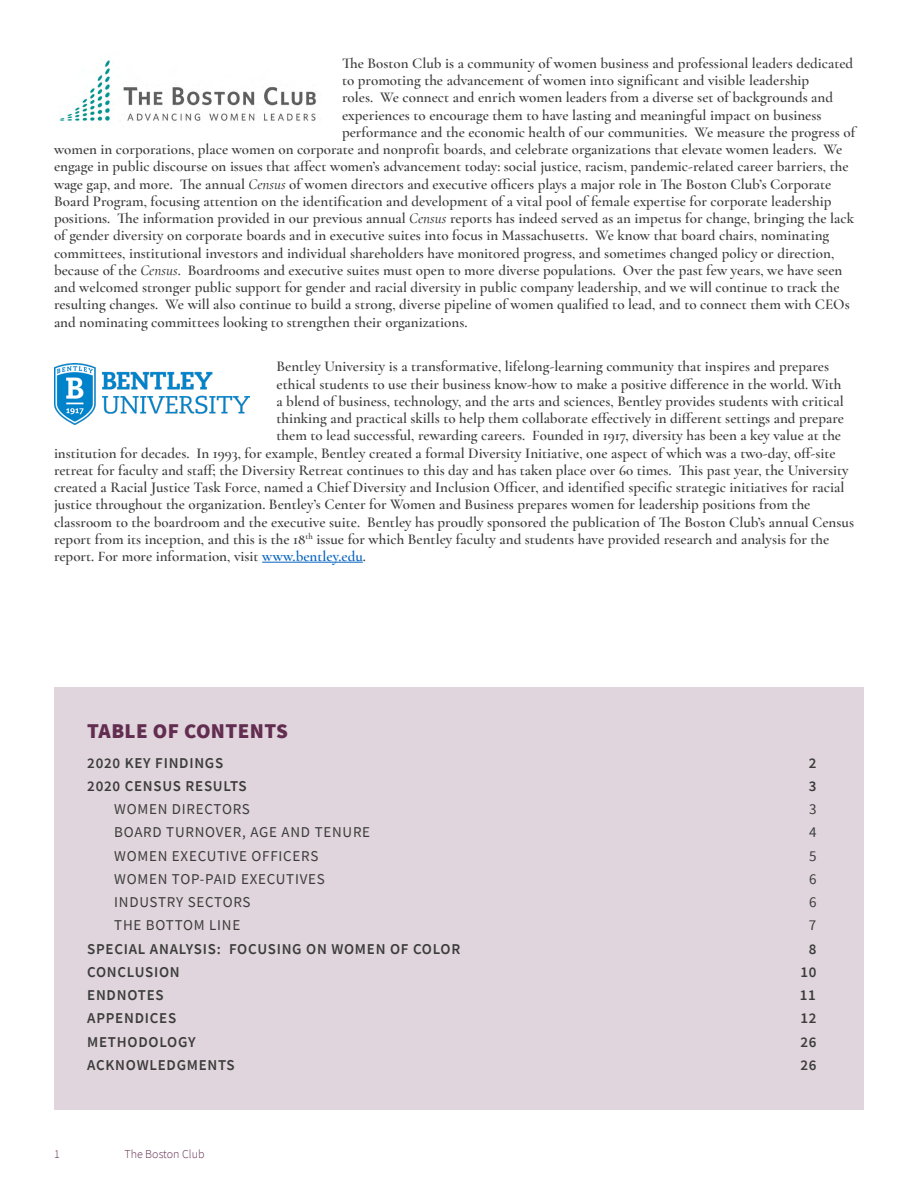
<style>
.page{position:relative;width:918px;height:1188px;background:#fff}
.page>*{position:absolute;margin:0;border:0;box-sizing:border-box;transform-origin:0 0}
.t1{font:900 21px "Source Sans Pro";letter-spacing:.02em;color:#622d50}
.t2{font:600 15px "Cormorant Garamond";color:#3c3c3c}
.t3{font:600 15px "Source Sans Pro";letter-spacing:.05em;color:#3c3c3c}
.t4{font:15px "Source Sans Pro";letter-spacing:.05em;color:#3c3c3c}
.t5{font:300 12px "Source Sans Pro";color:#622d50}
.s1{font-weight:500;font-style:italic}
.s2{color:#0563c1}
</style>
<div class="page">
<hr style="left:262px;top:562px;width:101px;height:1px;background:#0563c1">
<div style="left:54px;top:687px;width:810px;height:423px;background:#e0d5dc"></div>
<img style="left:58px;top:60px;width:258px;height:65px">
<img style="left:54px;top:364px;width:195px;height:61px">
<p class="t2" style="left:342px;top:54px;width:513px">The Boston Club is a community of women business and professional leaders dedicated</p>
<p class="t2" style="left:342px;top:71px;width:469px">to promoting the advancement of women into significant and visible leadership</p>
<p class="t2" style="left:342px;top:88px;width:492px">roles. We connect and enrich women leaders from a diverse set of backgrounds and</p>
<p class="t2" style="left:342px;top:106px;width:481px">experiences to encourage them to have lasting and meaningful impact on business</p>
<p class="t2" style="left:342px;top:123px;width:515px">performance and the economic health of our communities. We measure the progress of</p>
<p class="t2" style="left:54px;top:140px;width:790px">women in corporations, place women on corporate and nonprofit boards, and celebrate organizations that elevate women leaders. We</p>
<p class="t2" style="left:54px;top:157px;width:796px">engage in public discourse on issues that affect women’s advancement today: social justice, racism, pandemic-related career barriers, the</p>
<p class="t2" style="left:54px;top:175px;width:779px">wage gap, and more. The annual <span class="s1">Census</span> of women directors and executive officers plays a major role in The Boston Club’s Corporate</p>
<p class="t2" style="left:54px;top:192px;width:779px">Board Program, focusing attention on the identification and development of a vital pool of female expertise for corporate leadership</p>
<p class="t2" style="left:54px;top:209px;width:802px">positions. The information provided in our previous annual <span class="s1">Census</span> reports has indeed served as an impetus for change, bringing the lack</p>
<p class="t2" style="left:54px;top:226px;width:777px">of gender diversity on corporate boards and in executive suites into focus in Massachusetts. We know that board chairs, nominating</p>
<p class="t2" style="left:54px;top:244px;width:782px">committees, institutional investors and individual shareholders have monitored progress, and sometimes changed policy or direction,</p>
<p class="t2" style="left:54px;top:261px;width:790px">because of the <span class="s1">Census</span>. Boardrooms and executive suites must open to more diverse populations. Over the past few years, we have seen</p>
<p class="t2" style="left:54px;top:278px;width:787px">and welcomed stronger public support for gender and racial diversity in public company leadership, and we will continue to track the</p>
<p class="t2" style="left:54px;top:295px;width:797px">resulting changes. We will also continue to build a strong, diverse pipeline of women qualified to lead, and to connect them with CEOs</p>
<p class="t2" style="left:54px;top:313px;width:415px">and nominating committees looking to strengthen their organizations.</p>
<p class="t2" style="left:276px;top:357px;width:554px">Bentley University is a transformative, lifelong-learning community that inspires and prepares</p>
<p class="t2" style="left:276px;top:375px;width:567px">ethical students to use their business know-how to make a positive difference in the world. With</p>
<p class="t2" style="left:276px;top:392px;width:569px">a blend of business, technology, and the arts and sciences, Bentley provides students with critical</p>
<p class="t2" style="left:276px;top:409px;width:569px">thinking and practical skills to help them collaborate effectively in different settings and prepare</p>
<p class="t2" style="left:276px;top:426px;width:566px">them to lead successful, rewarding careers. Founded in 1917, diversity has been a key value at the</p>
<p class="t2" style="left:54px;top:444px;width:783px">institution for decades. In 1993, for example, Bentley created a formal Diversity Initiative, one aspect of which was a two-day, off-site</p>
<p class="t2" style="left:54px;top:461px;width:796px">retreat for faculty and staff; the Diversity Retreat continues to this day and has taken place over 60 times. This past year, the University</p>
<p class="t2" style="left:54px;top:478px;width:792px">created a Racial Justice Task Force, named a Chief Diversity and Inclusion Officer, and identified specific strategic initiatives for racial</p>
<p class="t2" style="left:54px;top:495px;width:758px">justice throughout the organization. Bentley’s Center for Women and Business prepares women for leadership positions from the</p>
<p class="t2" style="left:54px;top:513px;width:802px">classroom to the boardroom and the executive suite. Bentley has proudly sponsored the publication of The Boston Club’s annual Census</p>
<p class="t2" style="left:54px;top:530px;width:777px">report from its inception, and this is the 18<sup>th</sup> issue for which Bentley faculty and students have provided research and analysis for the</p>
<p class="t2" style="left:54px;top:547px;width:313px">report. For more information, visit <span class="s2">www.bentley.edu</span>.</p>
<h1 class="t1" style="left:87px;top:716px;width:202px">TABLE OF CONTENTS</h1>
<p class="t3" style="left:87px;top:753px;width:138px">2020 KEY FINDINGS</p>
<p class="t3" style="left:809px;top:753px;width:9px">2</p>
<p class="t3" style="left:87px;top:776px;width:161px">2020 CENSUS RESULTS</p>
<p class="t3" style="left:809px;top:776px;width:9px">3</p>
<p class="t4" style="left:114px;top:800px;width:137px">WOMEN DIRECTORS</p>
<p class="t4" style="left:809px;top:800px;width:9px">3</p>
<p class="t4" style="left:114px;top:823px;width:257px">BOARD TURNOVER, AGE AND TENURE</p>
<p class="t4" style="left:809px;top:823px;width:9px">4</p>
<p class="t4" style="left:114px;top:846px;width:206px">WOMEN EXECUTIVE OFFICERS</p>
<p class="t4" style="left:809px;top:846px;width:9px">5</p>
<p class="t4" style="left:114px;top:869px;width:212px">WOMEN TOP-PAID EXECUTIVES</p>
<p class="t4" style="left:809px;top:869px;width:9px">6</p>
<p class="t4" style="left:114px;top:893px;width:138px">INDUSTRY SECTORS</p>
<p class="t4" style="left:809px;top:893px;width:9px">6</p>
<p class="t4" style="left:114px;top:916px;width:128px">THE BOTTOM LINE</p>
<p class="t4" style="left:809px;top:916px;width:9px">7</p>
<p class="t3" style="left:87px;top:939px;width:375px">SPECIAL ANALYSIS: FOCUSING ON WOMEN OF COLOR</p>
<p class="t3" style="left:809px;top:939px;width:9px">8</p>
<p class="t3" style="left:87px;top:962px;width:94px">CONCLUSION</p>
<p class="t3" style="left:800px;top:962px;width:18px">10</p>
<p class="t3" style="left:87px;top:985px;width:78px">ENDNOTES</p>
<p class="t3" style="left:800px;top:985px;width:18px">11</p>
<p class="t3" style="left:87px;top:1009px;width:90px">APPENDICES</p>
<p class="t3" style="left:800px;top:1009px;width:18px">12</p>
<p class="t3" style="left:87px;top:1032px;width:110px">METHODOLOGY</p>
<p class="t3" style="left:800px;top:1032px;width:18px">26</p>
<p class="t3" style="left:87px;top:1055px;width:149px">ACKNOWLEDGMENTS</p>
<p class="t3" style="left:800px;top:1055px;width:18px">26</p>
<p class="t5" style="left:54px;top:1147px;width:7px">1</p>
<p class="t5" style="left:125px;top:1147px;width:82px">The Boston Club</p>
</div>
